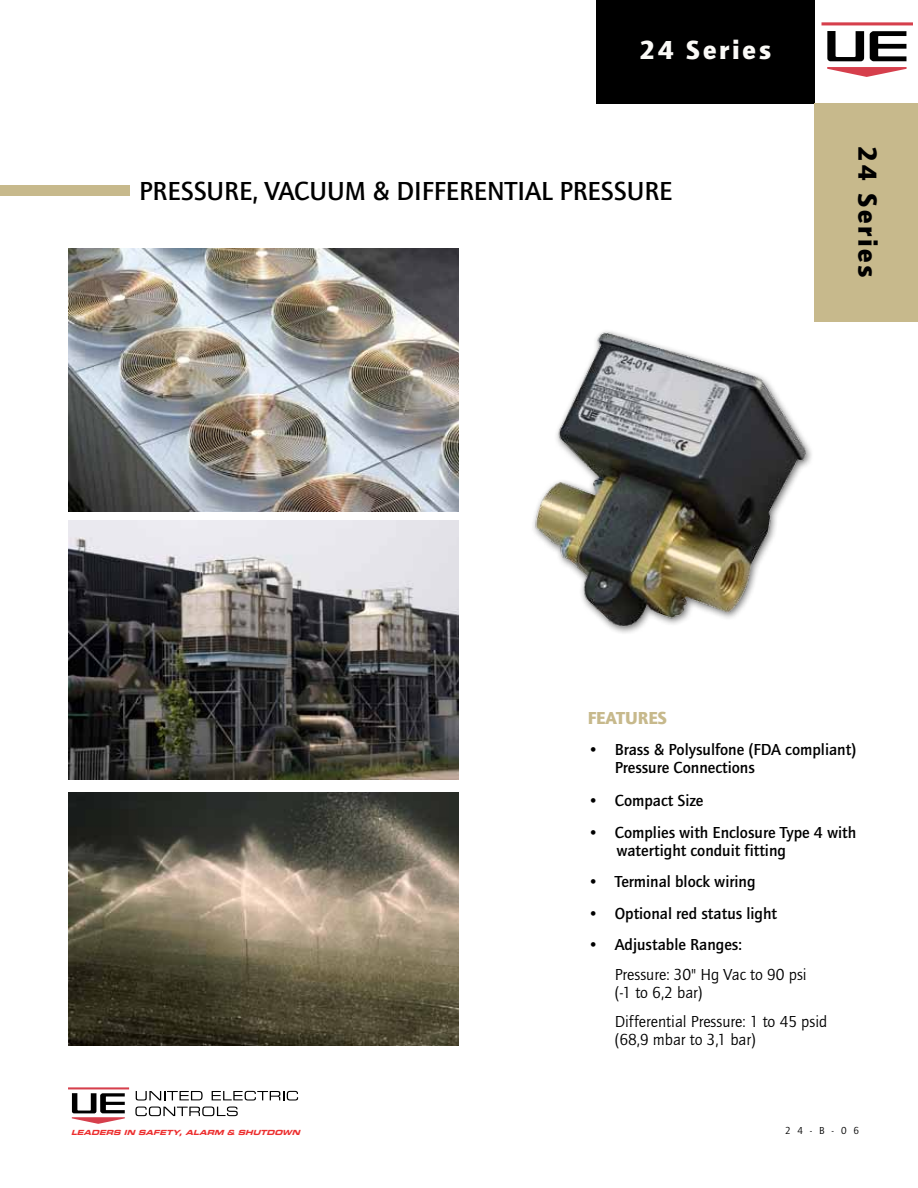
<style>
.page{position:relative;width:918px;height:1188px;background:#fff}
.page>*{position:absolute;margin:0;border:0;box-sizing:border-box;transform-origin:0 0}
.t1{font:27px "Quay Sans Md ITC";color:#000}
.t2{font:900 27px "Quay Sans ITC";color:#fbfaf7}
.t3{font:900 27px "Quay Sans ITC";color:#000}
.t4{font:900 18px "Quay Sans ITC";color:#c7b98c}
.t5{font:16.5px/18px "Quay Sans Md ITC";color:#000}
.t6{font:16.5px/18px "Quay Sans ITC";color:#000}
.t7{font:10.5px "Quay Sans ITC Book SC900";color:#000}
.t8{font:italic 7.05px "Eurostile Bold Extended Two";color:#ed2f2f}
</style>
<div class="page">
<div style="left:0;top:185px;width:129px;height:10px;background:#c7b98c"></div>
<div style="left:596px;top:0;width:218px;height:103px;background:#000"></div>
<div style="left:814px;top:103px;width:104px;height:218px;background:#c7b98c"></div>
<img style="left:68px;top:793px;width:391px;height:253px">
<img style="left:68px;top:520px;width:391px;height:259px">
<img style="left:68px;top:248px;width:391px;height:263px">
<img style="left:533px;top:321px;width:286px;height:312px">
<hr style="left:822px;top:22px;width:91px;height:3px;background:#d63f4c">
<svg style="left:827px;top:31px;width:37px;height:30px"></svg>
<svg style="left:827px;top:67px;width:80px;height:10px"></svg>
<svg style="left:870px;top:31px;width:36px;height:30px"></svg>
<hr style="left:68px;top:1087px;width:61px;height:2px;background:#d63f4c">
<svg style="left:72px;top:1093px;width:53px;height:31px"></svg>
<svg style="left:136px;top:1091px;width:67px;height:10px"></svg>
<svg style="left:212px;top:1091px;width:86px;height:10px"></svg>
<svg style="left:135px;top:1107px;width:103px;height:9px"></svg>
<h1 class="t2" style="left:640px;top:34px;width:133px">24 SERIES</h1>
<h1 class="t1" style="left:139px;top:176px;width:535px">Pressure, Vacuum &amp; differential pressure</h1>
<h1 class="t3" style="left:884px;top:146px;width:133px;rotate:90deg">24 SERIES</h1>
<p class="t8" style="left:71px;top:1128px;width:233px">LEADERS IN SAFETY, ALARM &amp; SHUTDOWN</p>
<p class="t4" style="left:588px;top:707px;width:80px">FEATURES</p>
<p class="t5" style="left:588px;top:741px;width:176px">• Brass &amp; Polysulfone (FDA</p>
<p class="t5" style="left:785px;top:741px;width:73px">compliant)</p>
<p class="t5" style="left:615px;top:759px;width:142px">Pressure Connections</p>
<p class="t5" style="left:588px;top:792px;width:117px">• Compact Size</p>
<p class="t5" style="left:617px;top:824px;width:241px;text-indent:-29px">• Complies with Enclosure Type 4 with watertight conduit fitting</p>
<p class="t5" style="left:588px;top:873px;width:169px">• Terminal block wiring</p>
<p class="t5" style="left:588px;top:905px;width:191px">• Optional red status light</p>
<p class="t5" style="left:588px;top:936px;width:156px">• Adjustable Ranges:</p>
<p class="t6" style="left:615px;top:966px;width:193px">Pressure: 30" Hg Vac to 90 psi (-1 to 6,2 bar)</p>
<p class="t6" style="left:615px;top:1013px;width:214px">Differential Pressure: 1 to 45 psid (68,9 mbar to 3,1 bar)</p>
<p class="t7" style="left:785px;top:1125px;width:76px">24-B-06</p>
</div>
